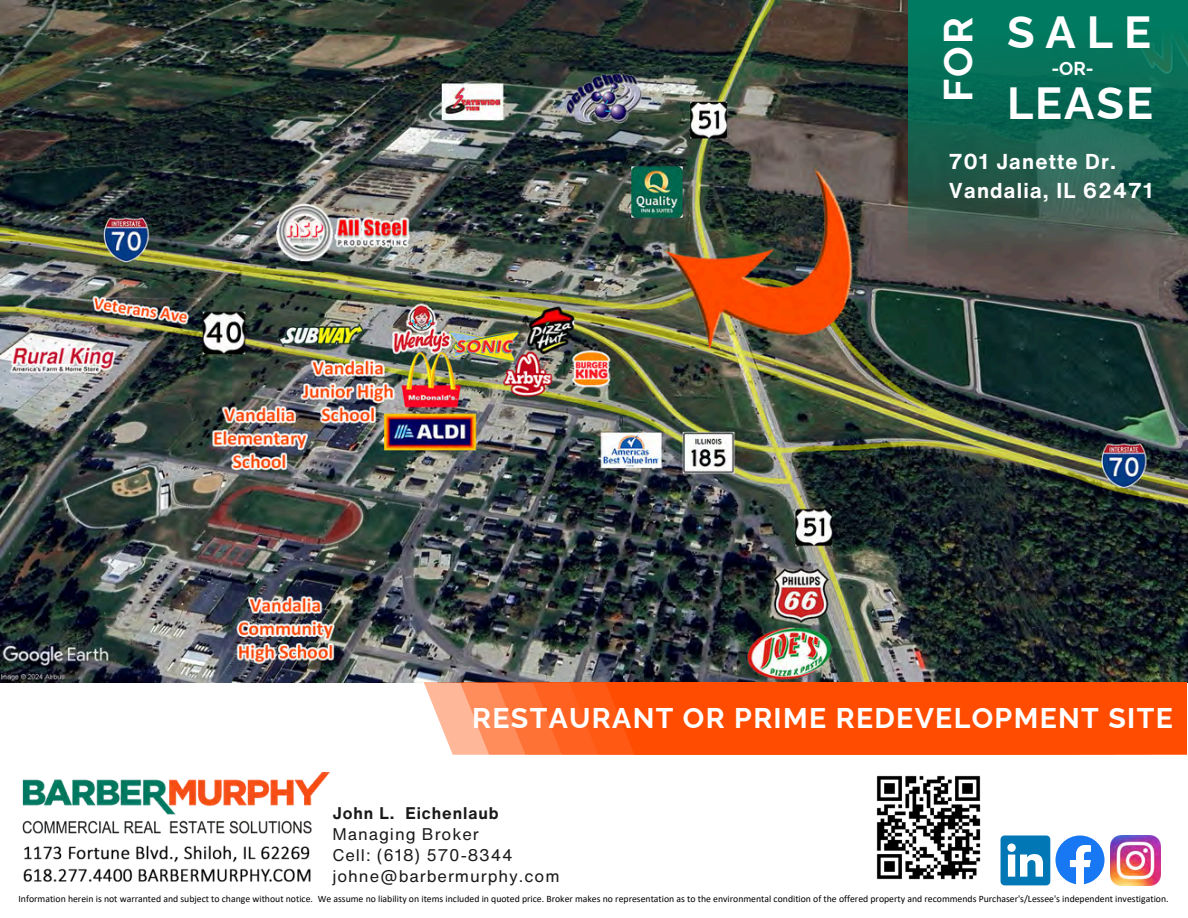
<style>
.page{position:relative;width:1188px;height:918px;background:#fff}
.page>*{position:absolute;margin:0;border:0;box-sizing:border-box;transform-origin:0 0}
.t1{font:700 45px "Raleway";letter-spacing:.045em;color:#fff}
.t2{font:700 40.5px "Raleway";color:#fff}
.t3{font:700 28.5px "Raleway";letter-spacing:.045em;color:#fff}
.t4{font:700 21px/29.2px "Helvetica Now Text";letter-spacing:.055em;color:#fff}
.t5{font:700 18.75px "Raleway";color:#fff}
.t6{font:16.5px/20.7px "Helvetica Now Text";letter-spacing:.055em;color:#1a1a1a}
.t7{font:9.75px "Calibri";color:#000}
.s1{font-weight:700}
</style>
<div class="page">
<img style="left:0;top:0;width:1188px;height:683px">
<svg style="left:909px;top:0;width:279px;height:271px;background:#1f6453"></svg>
<svg style="left:424px;top:682px;width:763px;height:73px;background:#fe5b15"></svg>
<svg style="left:1056px;top:835px;width:49px;height:49px"></svg>
<svg style="left:1001px;top:835px;width:49px;height:50px"></svg>
<img style="left:1110px;top:835px;width:50px;height:50px">
<img style="left:22px;top:771px;width:308px;height:111px">
<img style="left:876px;top:775px;width:105px;height:105px">
<p class="t2" style="left:934px;top:102px;width:86px;rotate:-90deg">FOR</p>
<h3 class="t1" style="left:1007px;top:6px;width:146px">SALE</h3>
<h4 class="t5" style="left:1051px;top:57px;width:44px">-OR-</h4>
<p class="t1" style="left:1007px;top:77px;width:148px">LEASE</p>
<h6 class="t4" style="left:949px;top:146px;width:205px">701 Janette Dr.<br>Vandalia, IL 62471</h6>
<h1 class="t3" style="left:472px;top:701px;width:702px">RESTAURANT OR PRIME REDEVELOPMENT SITE</h1>
<p class="t6" style="left:333px;top:803px;width:229px"><span class="s1">John L. Eichenlaub<br></span>Managing Broker<br>Cell: (618) 570-8344 johne@barbermurphy.com</p>
<h5 class="t7" style="left:19px;top:895px;width:1152px">Information herein is not warranted and subject to change without notice. We assume no liability on items included in quoted price. Broker makes no representation as to the environmental condition of the offered property and recommends Purchaser's/Lessee's independent investigation.</h5>
</div>
